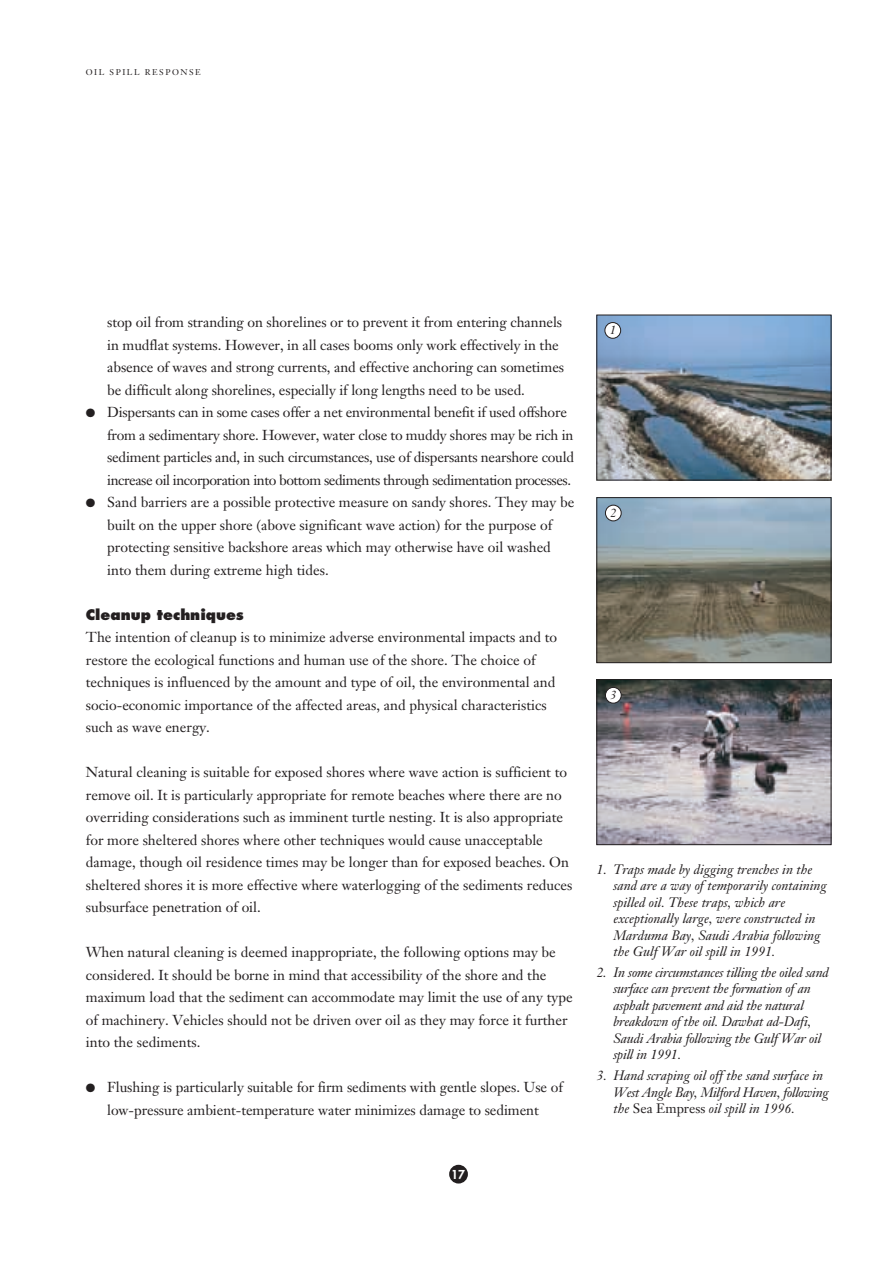
<style>
.page{position:relative;width:893px;height:1263px;background:#fff}
.page>*{position:absolute;margin:0;border:0;box-sizing:border-box;transform-origin:0 0}
.t1{font:14.25px/22.5px "Janson Text";color:#231f20}
.t2{font:800 14.25px "Futura";color:#231f20}
.t3{font:italic 13.5px/16.5px "Janson Text";color:#231f20}
.t4{font:italic 12px "Janson Text";color:#231f20}
.t5{font:800 12px "Futura";color:#fff}
.t6{font:8.25px "Janson Text";letter-spacing:.18em;color:#231f20}
.s1{font-style:normal}
</style>
<div class="page">
<div style="left:449px;top:1165px;width:19px;height:19px;background:#231f20;border-radius:50%"></div>
<img style="left:598px;top:681px;width:231px;height:162px">
<div style="left:596px;top:679px;width:235px;height:166px;border:1px solid #231f20"></div>
<img style="left:598px;top:499px;width:231px;height:162px">
<div style="left:596px;top:497px;width:235px;height:166px;border:1px solid #231f20"></div>
<img style="left:598px;top:317px;width:231px;height:161px">
<div style="left:596px;top:315px;width:235px;height:165px;border:1px solid #231f20"></div>
<div style="left:605px;top:687px;width:16px;height:16px;background:#fff;border-radius:50%"></div>
<div style="left:605px;top:687px;width:16px;height:17px;border:1px solid #231f20;border-radius:50%"></div>
<div style="left:605px;top:505px;width:16px;height:16px;background:#fff;border-radius:50%"></div>
<div style="left:605px;top:505px;width:16px;height:16px;border:1px solid #231f20;border-radius:50%"></div>
<div style="left:605px;top:323px;width:15px;height:15px;background:#fff;border-radius:50%"></div>
<div style="left:604px;top:322px;width:17px;height:17px;border:1px solid #231f20;border-radius:50%"></div>
<p class="t6" style="left:86px;top:69px;width:116px">OIL SPILL RESPONSE</p>
<p class="t1" style="left:107px;top:312px;width:458px">stop oil from stranding on shorelines or to prevent it from entering channels in mudflat systems. However, in all cases booms only work effectively in the absence of waves and strong currents, and effective anchoring can sometimes be difficult along shorelines, especially if long lengths need to be used.</p>
<p class="t1" style="left:107px;top:402px;width:468px;text-indent:-21px">● Dispersants can in some cases offer a net environmental benefit if used offshore from a sedimentary shore. However, water close to muddy shores may be rich in sediment particles and, in such circumstances, use of dispersants nearshore could increase oil incorporation into bottom sediments through sedimentation processes.</p>
<p class="t1" style="left:107px;top:492px;width:468px;text-indent:-21px">● Sand barriers are a possible protective measure on sandy shores. They may be built on the upper shore (above significant wave action) for the purpose of protecting sensitive backshore areas which may otherwise have oil washed into them during extreme high tides.</p>
<p class="t2" style="left:86px;top:608px;width:159px">Cleanup techniques</p>
<p class="t1" style="left:86px;top:627px;width:472px">The intention of cleanup is to minimize adverse environmental impacts and to restore the ecological functions and human use of the shore. The choice of techniques is influenced by the amount and type of oil, the environmental and socio-economic importance of the affected areas, and physical characteristics such as wave energy.</p>
<p class="t1" style="left:86px;top:762px;width:488px">Natural cleaning is suitable for exposed shores where wave action is sufficient to remove oil. It is particularly appropriate for remote beaches where there are no overriding considerations such as imminent turtle nesting. It is also appropriate for more sheltered shores where other techniques would cause unacceptable damage, though oil residence times may be longer than for exposed beaches. On sheltered shores it is more effective where waterlogging of the sediments reduces subsurface penetration of oil.</p>
<p class="t1" style="left:86px;top:942px;width:488px">When natural cleaning is deemed inappropriate, the following options may be considered. It should be borne in mind that accessibility of the shore and the maximum load that the sediment can accommodate may limit the use of any type of machinery. Vehicles should not be driven over oil as they may force it further into the sediments.</p>
<p class="t1" style="left:86px;top:1077px;width:478px;text-align:center">● Flushing is particularly suitable for firm sediments with gentle slopes. Use of low-pressure ambient-temperature water minimizes damage to sediment</p>
<p class="t5" style="left:451px;top:1168px;width:15px">17</p>
<p class="t4" style="left:609px;top:326px;width:8px">1</p>
<p class="t4" style="left:610px;top:508px;width:8px">2</p>
<p class="t4" style="left:610px;top:690px;width:8px">3</p>
<p class="t3" style="left:613px;top:862px;width:215px;text-indent:-17px">1. Traps made by digging trenches in the sand are a way of temporarily containing spilled oil. These traps, which are exceptionally large, were constructed in Marduma Bay, Saudi Arabia following the Gulf War oil spill in 1991.</p>
<p class="t3" style="left:613px;top:966px;width:217px;text-indent:-17px">2. In some circumstances tilling the oiled sand surface can prevent the formation of an asphalt pavement and aid the natural breakdown of the oil. Dawhat ad-Dafi, Saudi Arabia following the Gulf War oil spill in 1991.</p>
<p class="t3" style="left:613px;top:1069px;width:217px;text-indent:-17px">3. Hand scraping oil off the sand surface in<br>West Angle Bay, Milford Haven, following the <span class="s1">Sea Empress</span> oil spill in 1996.</p>
</div>
